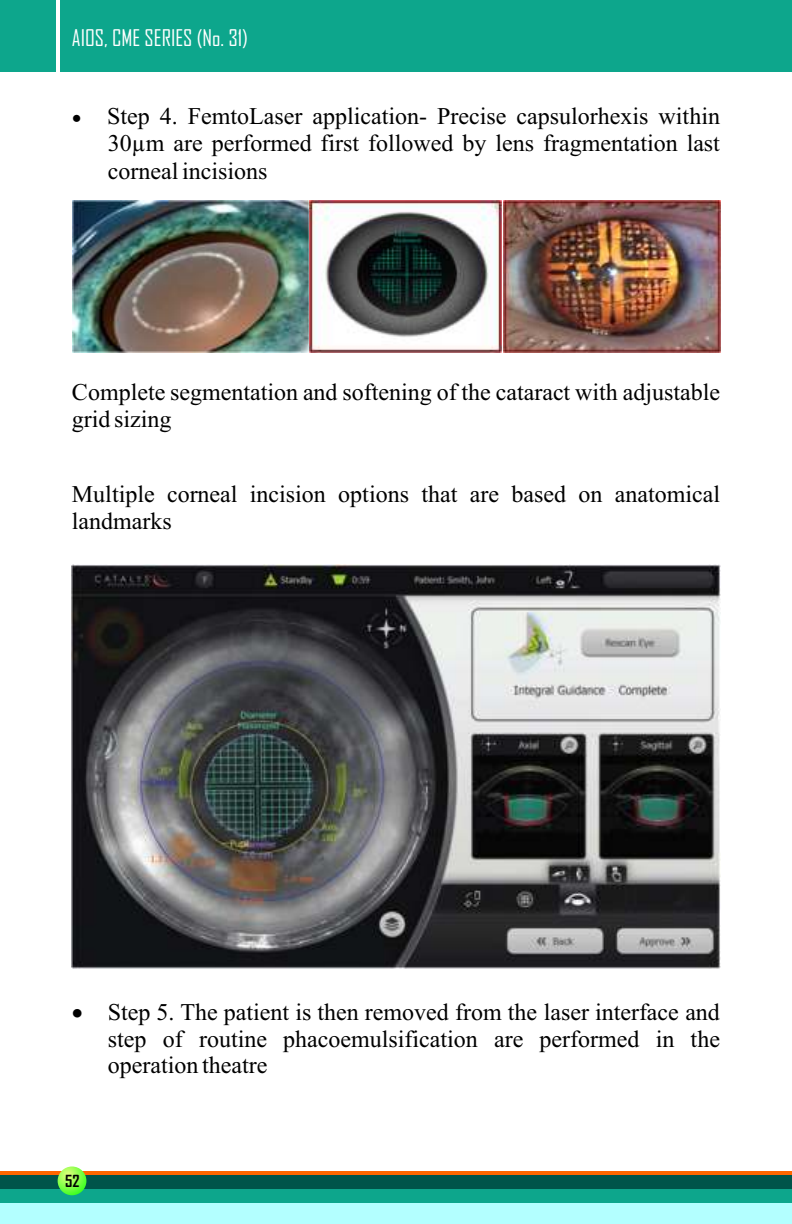
<style>
.page{position:relative;width:792px;height:1224px;background:#fff}
.page>*{position:absolute;margin:0;border:0;box-sizing:border-box;transform-origin:0 0}
.t1{font:24px/27.6px "Times New Roman";color:#000;text-align:justify}
.t2{font:22px "Agency FB";color:#fff}
.t3{font:700 16px "Agency FB";color:#000}
</style>
<div class="page">
<div style="left:0;top:0;width:792px;height:72px;background:#0da68c"></div>
<hr style="left:57px;top:0;width:3px;height:72px;background:#fff">
<div style="left:0;top:1189px;width:792px;height:14px;background:#0da68c"></div>
<div style="left:0;top:1203px;width:792px;height:21px;background:#b3ffff"></div>
<hr style="left:0;top:1171px;width:792px;height:4px;background:#f60">
<div style="left:0;top:1175px;width:792px;height:14px;background:#00544a"></div>
<svg style="left:58px;top:1166px;width:28px;height:29px"></svg>
<img style="left:72px;top:201px;width:430px;height:151px">
<img style="left:504px;top:201px;width:217px;height:151px">
<img style="left:72px;top:564px;width:649px;height:404px">
<p class="t2" style="left:72px;top:29px;width:178px">AIOS, CME SERIES (No. 31)</p>
<p class="t1" style="left:108px;top:104px;width:614px;text-indent:-36px">•Step 4. FemtoLaser application- Precise capsulorhexis within 30µm are performed first followed by lens fragmentation last corneal incisions</p>
<p class="t1" style="left:72px;top:380px;width:650px">Complete segmentation and softening of the cataract with adjustable grid sizing</p>
<p class="t1" style="left:72px;top:483px;width:650px;line-height:26.6px">Multiple corneal incision options that are based on anatomical landmarks</p>
<p class="t1" style="left:108px;top:1001px;width:614px;line-height:26.6px;text-indent:-36px">•Step 5. The patient is then removed from the laser interface and step of routine phacoemulsification are performed in the operation theatre</p>
<p class="t3" style="left:65px;top:1175px;width:16px">52</p>
</div>
